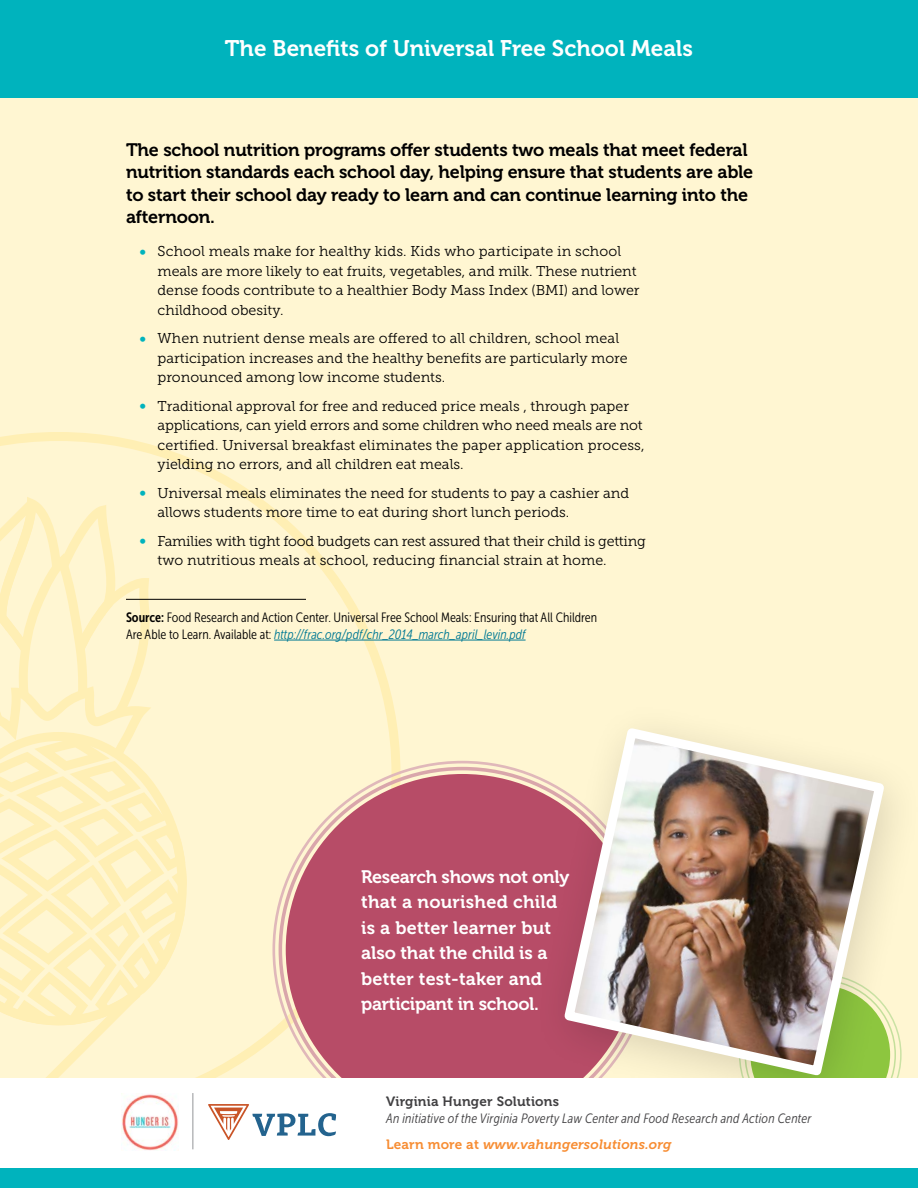
<style>
.page{position:relative;width:918px;height:1188px;background:#fff6d2}
.page>*{position:absolute;margin:0;border:0;box-sizing:border-box;transform-origin:0 0}
.t1{font:22.5px "Museo 700";color:#fff}
.t2{font:18px/22.5px "Museo 700";letter-spacing:-.01em;color:#000}
.t3{font:18px/25.5px "Museo 700";letter-spacing:-.005em;color:#fff}
.t4{font:14.25px/19.5px "Museo Slab 300";color:#000}
.t5{font:13.5px/16.5px "Museo Sans Cond 300";color:#000}
.t6{font:italic 13.5px "Museo Sans Cond 300";letter-spacing:.015em;color:#414042}
.t7{font:italic 13.5px "Museo 700";letter-spacing:.015em;color:#f78d33}
.t8{font:13.5px "Museo 700";letter-spacing:.015em;color:#414042}
.s1{font-family:"Museo Sans 500";font-style:italic;font-size:16.5px;color:#00b3bd}
.s2{font-family:"Museo Sans Cond 700"}
.s3{font-style:italic;color:#007994}
.s4{font-style:normal}
</style>
<div class="page">
<svg style="left:0;top:432px;width:400px;height:646px"></svg>
<svg style="left:0;top:497px;width:187px;height:528px"></svg>
<hr style="left:126px;top:599px;width:180px;height:1px;background:#000">
<hr style="left:274px;top:640px;width:252px;height:1px;background:#007994">
<div style="left:286px;top:774px;width:353px;height:351px;background:#b74c67;border-radius:50%"></div>
<div style="left:532px;top:699px;width:386px;height:423px;background:#000;opacity:.15"></div>
<img style="left:558px;top:722px;width:332px;height:356px">
<div style="left:0;top:0;width:918px;height:97px;background:#00b3bd"></div>
<div style="left:0;top:1078px;width:918px;height:110px;background:#fff"></div>
<div style="left:0;top:1168px;width:918px;height:20px;background:#00b3bd"></div>
<img style="left:122px;top:1094px;width:57px;height:56px">
<svg style="left:208px;top:1104px;width:128px;height:36px"></svg>
<hr style="left:193px;top:1093px;width:1px;height:56px;background:#939598">
<h1 class="t1" style="left:225px;top:36px;width:470px">The Benefits of Universal Free School Meals</h1>
<p class="t2" style="left:126px;top:138px;width:629px">The school nutrition programs offer students two meals that meet federal nutrition standards each school day, helping ensure that students are able to start their school day ready to learn and can continue learning into the afternoon.</p>
<p class="t4" style="left:158px;top:242px;width:484px;text-indent:-18px"><span class="s1">•</span> School meals make for healthy kids. Kids who participate in school meals are more likely to eat fruits, vegetables, and milk. These nutrient dense foods contribute to a healthier Body Mass Index (BMI) and lower childhood obesity.</p>
<p class="t4" style="left:158px;top:329px;width:472px;text-indent:-18px"><span class="s1">•</span> When nutrient dense meals are offered to all children, school meal participation increases and the healthy benefits are particularly more pronounced among low income students.</p>
<p class="t4" style="left:158px;top:396px;width:489px;text-indent:-18px"><span class="s1">•</span> Traditional approval for free and reduced price meals , through paper applications, can yield errors and some children who need meals are not certified. Universal breakfast eliminates the paper application process, yielding no errors, and all children eat meals.</p>
<p class="t4" style="left:158px;top:483px;width:473px;text-indent:-18px"><span class="s1">•</span> Universal meals eliminates the need for students to pay a cashier and allows students more time to eat during short lunch periods.</p>
<p class="t4" style="left:158px;top:531px;width:490px;text-indent:-18px"><span class="s1">•</span> Families with tight food budgets can rest assured that their child is getting two nutritious meals at school, reducing financial strain at home.</p>
<p class="t5" style="left:126px;top:609px;width:473px"><span class="s2">Source:</span> Food Research and Action Center. Universal Free School Meals: Ensuring that All Children<br>Are Able to Learn. Available at: <span class="s3">http://frac.org/pdf/chr_2014_march_april_levin.pdf</span></p>
<p class="t3" style="left:361px;top:864px;width:210px">Research shows not only that a nourished child is a better learner but also that the child is a better test-taker and participant in school.</p>
<p class="t8" style="left:386px;top:1093px;width:175px">Virginia Hunger Solutions</p>
<p class="t6" style="left:386px;top:1112px;width:427px">An initiative of the Virginia Poverty Law Center and Food Research and Action Center</p>
<p class="t7" style="left:386px;top:1136px;width:287px"><span class="s4">Learn more at</span> www.vahungersolutions.org</p>
</div>
